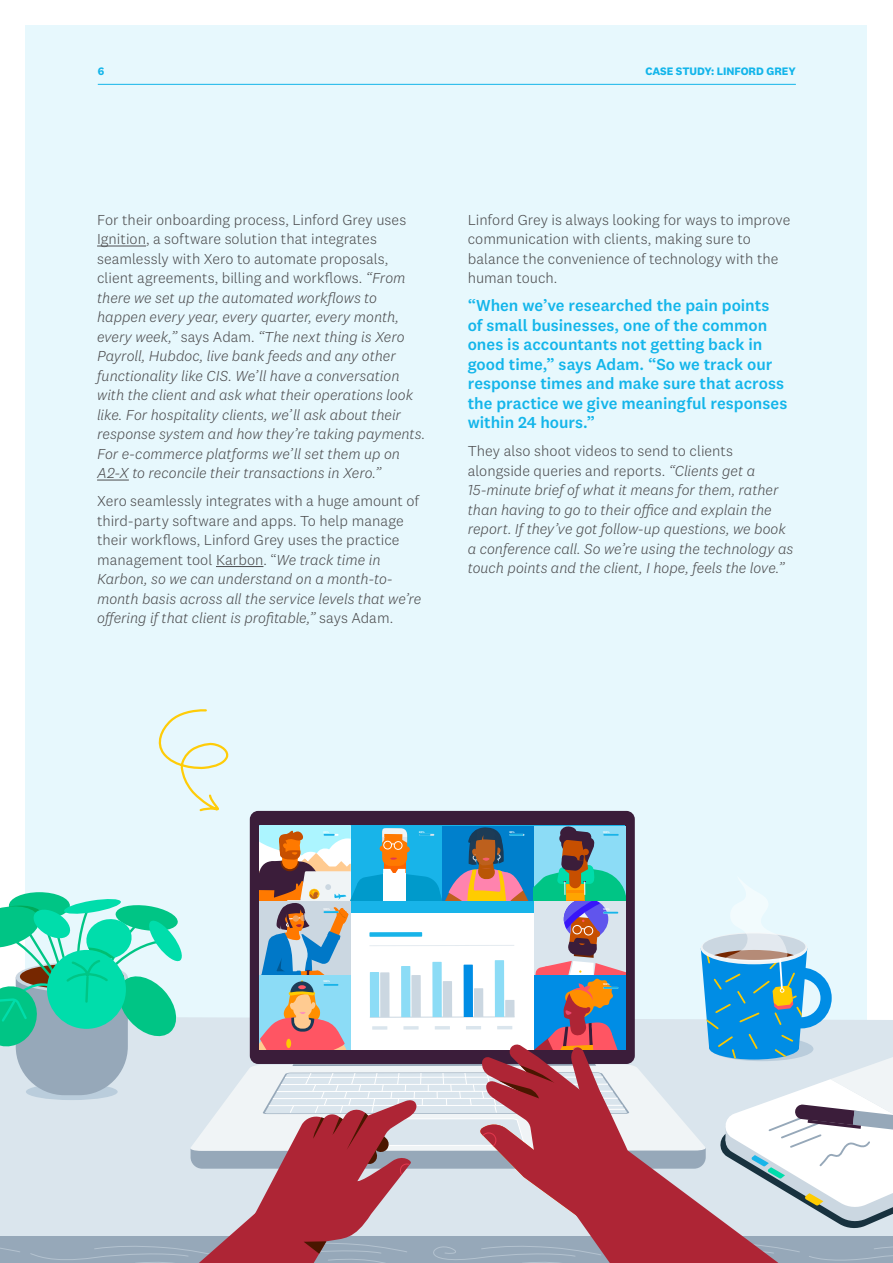
<style>
.page{position:relative;width:893px;height:1263px;background:#fff}
.page>*{position:absolute;margin:0;border:0;box-sizing:border-box;transform-origin:0 0}
.t1{font:500 16.5px/19.5px "National 2";color:#13b5ea}
.t2{font:italic 300 15px/19.5px "National 2";color:#4d4d4f}
.t3{font:300 15px/19.5px "National 2";color:#4d4d4f}
.t4{font:700 11.25px "National 2";color:#13b5ea}
.t5{font:700 2.7px "National 2";color:#fff}
.s1{font-style:normal}
.s2{font-style:italic}
</style>
<div class="page">
<div style="left:26px;top:26px;width:841px;height:1211px;background:#e7f8fd"></div>
<hr style="left:98px;top:84px;width:698px;height:1px;background:#13b5ea">
<svg style="left:158px;top:709px;width:71px;height:103px"></svg>
<hr style="left:97px;top:246px;width:49px;height:1px;background:#4d4d4f">
<hr style="left:97px;top:480px;width:32px;height:1px;background:#4d4d4f">
<hr style="left:216px;top:566px;width:47px;height:1px;background:#4d4d4f">
<div style="left:250px;top:811px;width:385px;height:253px;background:#3b1d3a;border-radius:8px"></div>
<svg style="left:0;top:826px;width:893px;height:437px"></svg>
<p class="t4" style="left:98px;top:64px;width:8px">6</p>
<p class="t4" style="left:645px;top:64px;width:152px">CASE STUDY: LINFORD GREY</p>
<p class="t2" style="left:97px;top:210px;width:330px"><span class="s1">For their onboarding process, Linford Grey uses Ignition, a software solution that integrates seamlessly with Xero to automate proposals, client agreements, billing and workflows.</span> “From there we set up the automated workflows to happen every year, every quarter, every month, every week,” <span class="s1">says Adam.</span> “The next thing is Xero Payroll, Hubdoc, live bank feeds and any other functionality like CIS. We’ll have a conversation with the client and ask what their operations look like. For hospitality clients, we’ll ask about their response system and how they’re taking payments.<br>For e-commerce platforms we’ll set them up on A2-X to reconcile their transactions in Xero.”</p>
<p class="t3" style="left:97px;top:491px;width:326px">Xero seamlessly integrates with a huge amount of third-party software and apps. To help manage their workflows, Linford Grey uses the practice management tool Karbon. “<span class="s2">We track time in Karbon, so we can understand on a month-to&shy;month basis across all the service levels that we’re offering if that client is profitable,”</span> says Adam.</p>
<p class="t3" style="left:468px;top:210px;width:324px">Linford Grey is always looking for ways to improve communication with clients, making sure to balance the convenience of technology with the human touch.</p>
<p class="t1" style="left:468px;top:296px;width:321px">“When we’ve researched the pain points of small businesses, one of the common ones is accountants not getting back in good time,” says Adam. “So we track our response times and make sure that across the practice we give meaningful responses within 24 hours.”</p>
<p class="t2" style="left:468px;top:441px;width:327px"><span class="s1">They also shoot videos to send to clients alongside queries and reports.</span> “Clients get a 15-minute brief of what it means for them, rather than having to go to their office and explain the report. If they’ve got follow-up questions, we book a conference call. So we’re using the technology as touch points and the client, I hope, feels the love.”</p>
<p class="t5" style="left:324px;top:830px;width:7px">80%</p>
<p class="t5" style="left:419px;top:830px;width:7px">80%</p>
<p class="t5" style="left:509px;top:830px;width:7px">90%</p>
<p class="t5" style="left:603px;top:830px;width:8px">100%</p>
<p class="t5" style="left:324px;top:907px;width:8px">100%</p>
<p class="t5" style="left:603px;top:907px;width:8px">100%</p>
<p class="t5" style="left:324px;top:980px;width:8px">100%</p>
<p class="t5" style="left:603px;top:982px;width:8px">100%</p>
</div>
